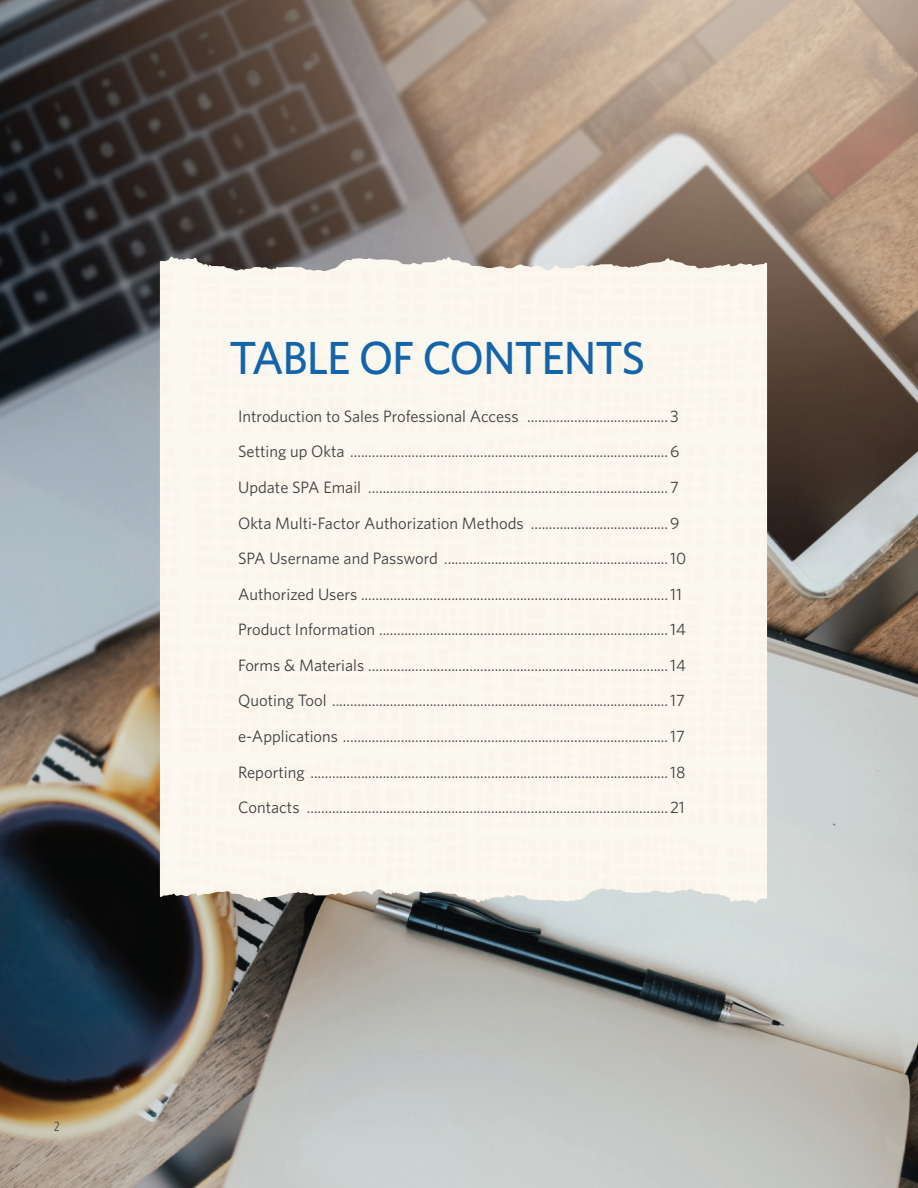
<style>
.page{position:relative;width:918px;height:1188px;background:#fff}
.page>*{position:absolute;margin:0;border:0;box-sizing:border-box;transform-origin:0 0}
._1_Headline{font:500 46.5px "Whitney";letter-spacing:-.025em;color:#1364a9}
._1_Body_Text_left{font:16.5px "Whitney";color:#3e3e3f}
.t1{font:13.5px "Whitney Condensed";color:#3e3e3f}
</style>
<div class="page">
<img style="left:0;top:0;width:918px;height:1188px">
<div style="left:160px;top:256px;width:607px;height:648px;background:#fbf7ef"></div>
<div style="left:160px;top:259px;width:348px;height:644px;background:#fbf8f0"></div>
<p class="t1" style="left:54px;top:1118px;width:7px">2</p>
<p class="_1_Headline" style="left:229px;top:327px;width:418px">TABLE OF CONTENTS</p>
<p class="_1_Body_Text_left" style="left:238px;top:405px;width:442px">Introduction to Sales Professional Access .......................................3</p>
<p class="_1_Body_Text_left" style="left:238px;top:441px;width:443px">Setting up Okta ........................................................................................6</p>
<p class="_1_Body_Text_left" style="left:238px;top:476px;width:442px">Update SPA Email ...................................................................................7</p>
<p class="_1_Body_Text_left" style="left:238px;top:512px;width:443px">Okta Multi-Factor Authorization Methods ......................................9</p>
<p class="_1_Body_Text_left" style="left:238px;top:547px;width:450px">SPA Username and Password ..............................................................10</p>
<p class="_1_Body_Text_left" style="left:238px;top:583px;width:445px">Authorized Users .....................................................................................11</p>
<p class="_1_Body_Text_left" style="left:238px;top:619px;width:449px">Product Information ................................................................................14</p>
<p class="_1_Body_Text_left" style="left:238px;top:654px;width:449px">Forms &amp; Materials ...................................................................................14</p>
<p class="_1_Body_Text_left" style="left:238px;top:690px;width:448px">Quoting Tool .............................................................................................17</p>
<p class="_1_Body_Text_left" style="left:238px;top:725px;width:448px">e-Applications ..........................................................................................17</p>
<p class="_1_Body_Text_left" style="left:238px;top:761px;width:449px">Reporting ...................................................................................................18</p>
<p class="_1_Body_Text_left" style="left:238px;top:797px;width:448px">Contacts ....................................................................................................21</p>
</div>
